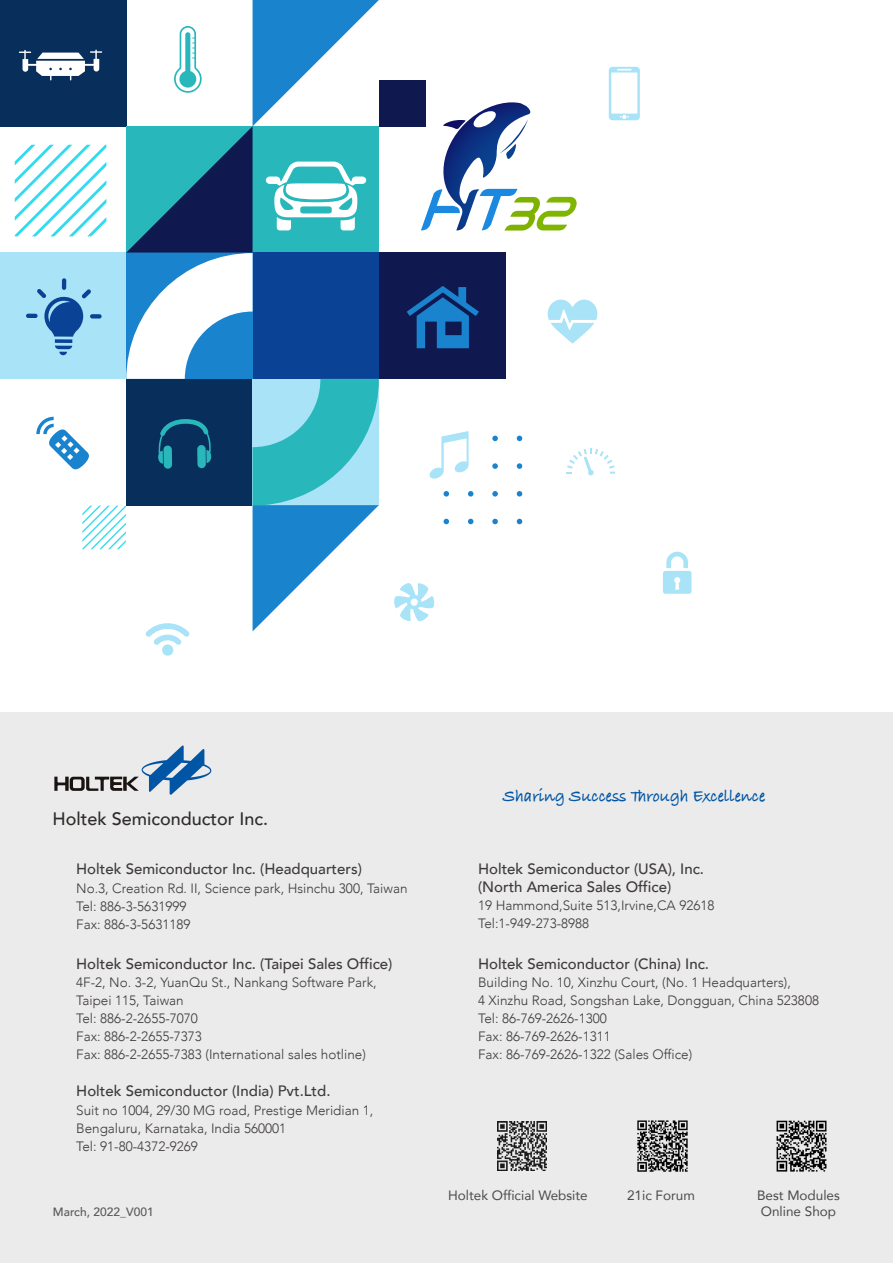
<style>
.page{position:relative;width:893px;height:1263px;background:#fff}
.page>*{position:absolute;margin:0;border:0;box-sizing:border-box;transform-origin:0 0}
.t1{font:18.15px "Bradley Hand ITCTT Bold";color:#0055a5;scale:.91 1}
.t2{font:500 18px "Avenir";color:#2f2c2b}
.t3{font:500 15px/18px "Avenir";color:#3e3a39}
.t4{font:300 13.5px/18px "Avenir";color:#3e3a39}
.t5{font:13.5px "Avenir";color:#4c4948}
.t6{font:500 12px "Avenir";color:#595757}
</style>
<div class="page">
<svg style="left:517px;top:519px;width:5px;height:5px"></svg>
<svg style="left:517px;top:491px;width:5px;height:5px"></svg>
<svg style="left:517px;top:463px;width:5px;height:6px"></svg>
<svg style="left:517px;top:436px;width:5px;height:5px"></svg>
<svg style="left:492px;top:519px;width:6px;height:5px"></svg>
<svg style="left:492px;top:491px;width:6px;height:5px"></svg>
<svg style="left:492px;top:463px;width:6px;height:6px"></svg>
<svg style="left:492px;top:436px;width:6px;height:5px"></svg>
<svg style="left:468px;top:519px;width:5px;height:5px"></svg>
<svg style="left:468px;top:491px;width:5px;height:5px"></svg>
<svg style="left:444px;top:519px;width:5px;height:5px"></svg>
<svg style="left:444px;top:491px;width:5px;height:5px"></svg>
<div style="left:0;top:0;width:126px;height:126px;background:#082e5b"></div>
<div style="left:379px;top:80px;width:46px;height:46px;background:#10194f"></div>
<div style="left:0;top:253px;width:126px;height:126px;background:#a9e3f7"></div>
<div style="left:379px;top:253px;width:126px;height:126px;background:#10194f"></div>
<svg style="left:421px;top:102px;width:156px;height:129px"></svg>
<svg style="left:394px;top:583px;width:41px;height:39px"></svg>
<svg style="left:663px;top:552px;width:28px;height:42px"></svg>
<svg style="left:407px;top:286px;width:72px;height:62px"></svg>
<svg style="left:567px;top:448px;width:48px;height:27px"></svg>
<svg style="left:609px;top:67px;width:31px;height:53px"></svg>
<svg style="left:429px;top:431px;width:40px;height:48px"></svg>
<svg style="left:15px;top:0;width:364px;height:656px"></svg>
<svg style="left:548px;top:299px;width:50px;height:45px"></svg>
<div style="left:0;top:712px;width:893px;height:551px;background:#ebebeb"></div>
<svg style="left:55px;top:745px;width:156px;height:50px"></svg>
<img style="left:637px;top:1120px;width:51px;height:52px">
<img style="left:498px;top:1121px;width:49px;height:50px">
<img style="left:776px;top:1120px;width:51px;height:52px">
<h2 class="t2" style="left:52px;top:803px;width:217px">Holtek Semiconductor Inc.</h2>
<p class="t3" style="left:76px;top:859px;width:287px">Holtek Semiconductor Inc. (Headquarters)</p>
<p class="t4" style="left:76px;top:879px;width:333px">No.3, Creation Rd. II, Science park, Hsinchu 300, Taiwan<br>Tel: 886-3-5631999<br>Fax: 886-3-5631189</p>
<p class="t3" style="left:76px;top:954px;width:318px">Holtek Semiconductor Inc. (Taipei Sales Office)</p>
<p class="t4" style="left:76px;top:974px;width:302px">4F-2, No. 3-2, YuanQu St., Nankang Software Park, Taipei 115, Taiwan<br>Tel: 886-2-2655-7070<br>Fax: 886-2-2655-7373<br>Fax: 886-2-2655-7383 (International sales hotline)</p>
<p class="t3" style="left:76px;top:1081px;width:256px">Holtek Semiconductor (India) Pvt.Ltd.</p>
<p class="t4" style="left:76px;top:1101px;width:299px">Suit no 1004, 29/30 MG road, Prestige Meridian 1,<br>Bengaluru, Karnataka, India 560001<br>Tel: 91-80-4372-9269</p>
<h1 class="t1" style="left:503px;top:785px;width:290px">Sharing Success Through Excellence</h1>
<p class="t3" style="left:478px;top:859px;width:227px">Holtek Semiconductor (USA), Inc. (North America Sales Office)</p>
<p class="t4" style="left:478px;top:897px;width:238px">19 Hammond,Suite 513,Irvine,CA 92618<br>Tel:1-949-273-8988</p>
<p class="t3" style="left:478px;top:954px;width:232px">Holtek Semiconductor (China) Inc.</p>
<p class="t4" style="left:478px;top:974px;width:342px">Building No. 10, Xinzhu Court, (No. 1 Headquarters),<br>4 Xinzhu Road, Songshan Lake, Dongguan, China 523808<br>Tel: 86-769-2626-1300<br>Fax: 86-769-2626-1311<br>Fax: 86-769-2626-1322 (Sales Office)</p>
<p class="t5" style="left:448px;top:1184px;width:141px">Holtek Official Website</p>
<p class="t5" style="left:627px;top:1184px;width:69px">21ic Forum</p>
<p class="t5" style="left:757px;top:1184px;width:84px">Best Modules</p>
<p class="t6" style="left:53px;top:1202px;width:102px">March, 2022_V001</p>
<p class="t5" style="left:761px;top:1201px;width:77px">Online Shop</p>
</div>
